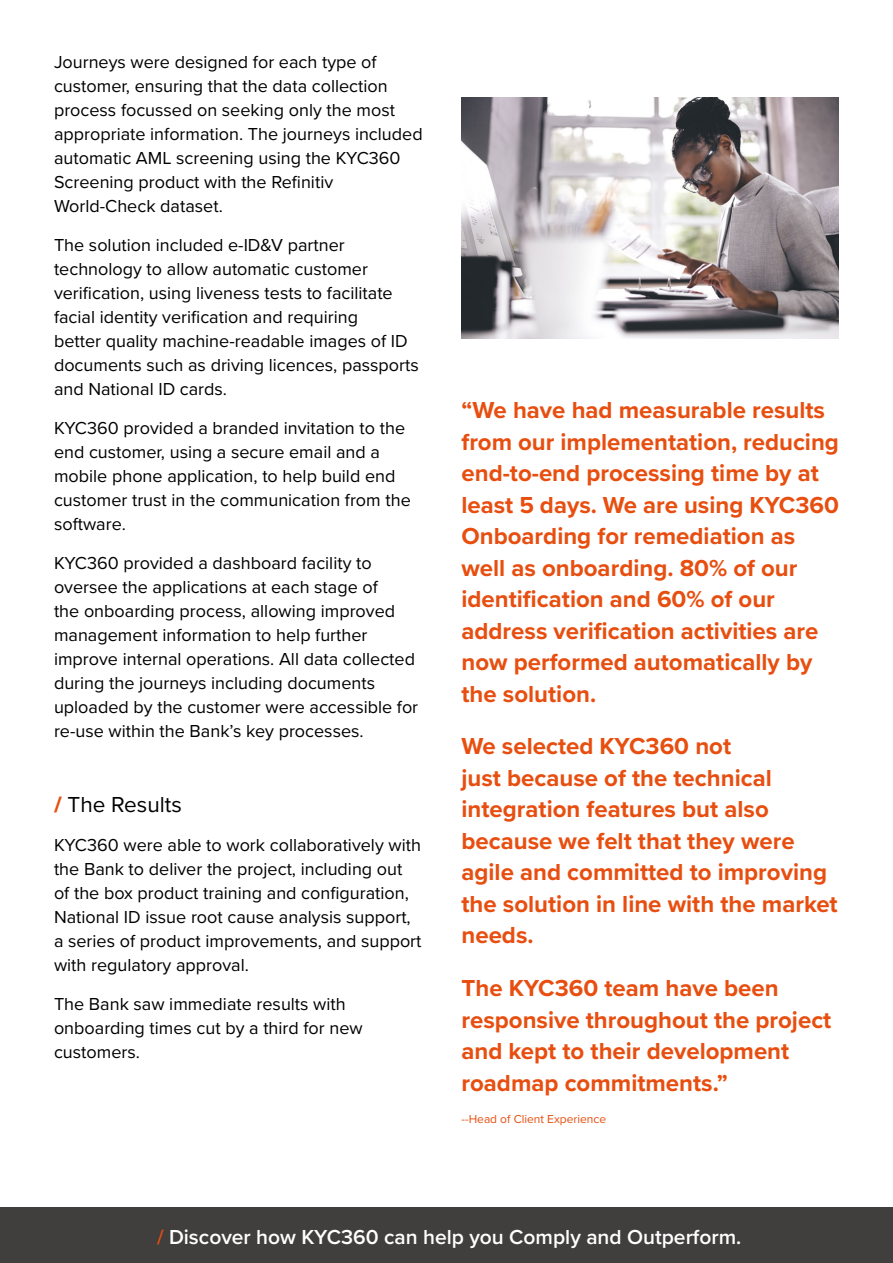
<style>
.page{position:relative;width:893px;height:1263px;background:#fff}
.page>*{position:absolute;margin:0;border:0;box-sizing:border-box;transform-origin:0 0}
.t1{font:700 24px/31.5px "Proxima Nova";color:#e74e0f}
.t2{font:22.5px "Proxima Nova";color:#000}
.t3{font:600 21px "Proxima Nova";color:#fff}
.t4{font:18px/24px "Proxima Nova";color:#000}
.t5{font:12px "Proxima Nova";color:#e74e0f}
.s1{font-family:"Proxima Nova Extrabld";color:#e74e0f}
.s2{color:#e74e0f}
</style>
<div class="page">
<img style="left:461px;top:98px;width:378px;height:240px">
<div style="left:0;top:1208px;width:893px;height:55px;background:#413e3e"></div>
<p class="t4" style="left:54px;top:49px;width:370px">Journeys were designed for each type of customer, ensuring that the data collection process focussed on seeking only the most appropriate information. The journeys included automatic AML screening using the KYC360<br>Screening product with the Refinitiv World-Check dataset.</p>
<p class="t4" style="left:54px;top:232px;width:366px">The solution included e-ID&amp;V partner technology to allow automatic customer verification, using liveness tests to facilitate facial identity verification and requiring<br>better quality machine-readable images of ID documents such as driving licences, passports and National ID cards.</p>
<p class="t4" style="left:54px;top:415px;width:358px">KYC360 provided a branded invitation to the end customer, using a secure email and a mobile phone application, to help build end customer trust in the communication from the software.</p>
<p class="t4" style="left:54px;top:550px;width:366px">KYC360 provided a dashboard facility to oversee the applications at each stage of<br>the onboarding process, allowing improved management information to help further improve internal operations. All data collected during the journeys including documents uploaded by the customer were accessible for re-use within the Bank’s key processes.</p>
<p class="t2" style="left:54px;top:787px;width:129px"><span class="s1">/</span> The Results</p>
<p class="t4" style="left:54px;top:832px;width:369px">KYC360 were able to work collaboratively with the Bank to deliver the project, including out of the box product training and configuration, National ID issue root cause analysis support, a series of product improvements, and support with regulatory approval.</p>
<p class="t4" style="left:54px;top:991px;width:310px">The Bank saw immediate results with onboarding times cut by a third for new customers.</p>
<p class="t1" style="left:461px;top:394px;width:379px">“We have had measurable results from our implementation, reducing end-to-end processing time by at least 5 days. We are using KYC360<br>Onboarding for remediation as well as onboarding. 80% of our identification and 60% of our address verification activities are now performed automatically by the solution.</p>
<h1 class="t1" style="left:461px;top:730px;width:378px">We selected KYC360 not<br>just because of the technical integration features but also because we felt that they were agile and committed to improving the solution in line with the market needs.</h1>
<h1 class="t1" style="left:461px;top:972px;width:371px">The KYC360 team have been responsive throughout the project and kept to their development roadmap commitments.”</h1>
<p class="t5" style="left:461px;top:1110px;width:146px">--Head of Client Experience</p>
<p class="t3" style="left:157px;top:1221px;width:586px"><span class="s2">/</span> Discover how KYC360 can help you Comply and Outperform.</p>
</div>
